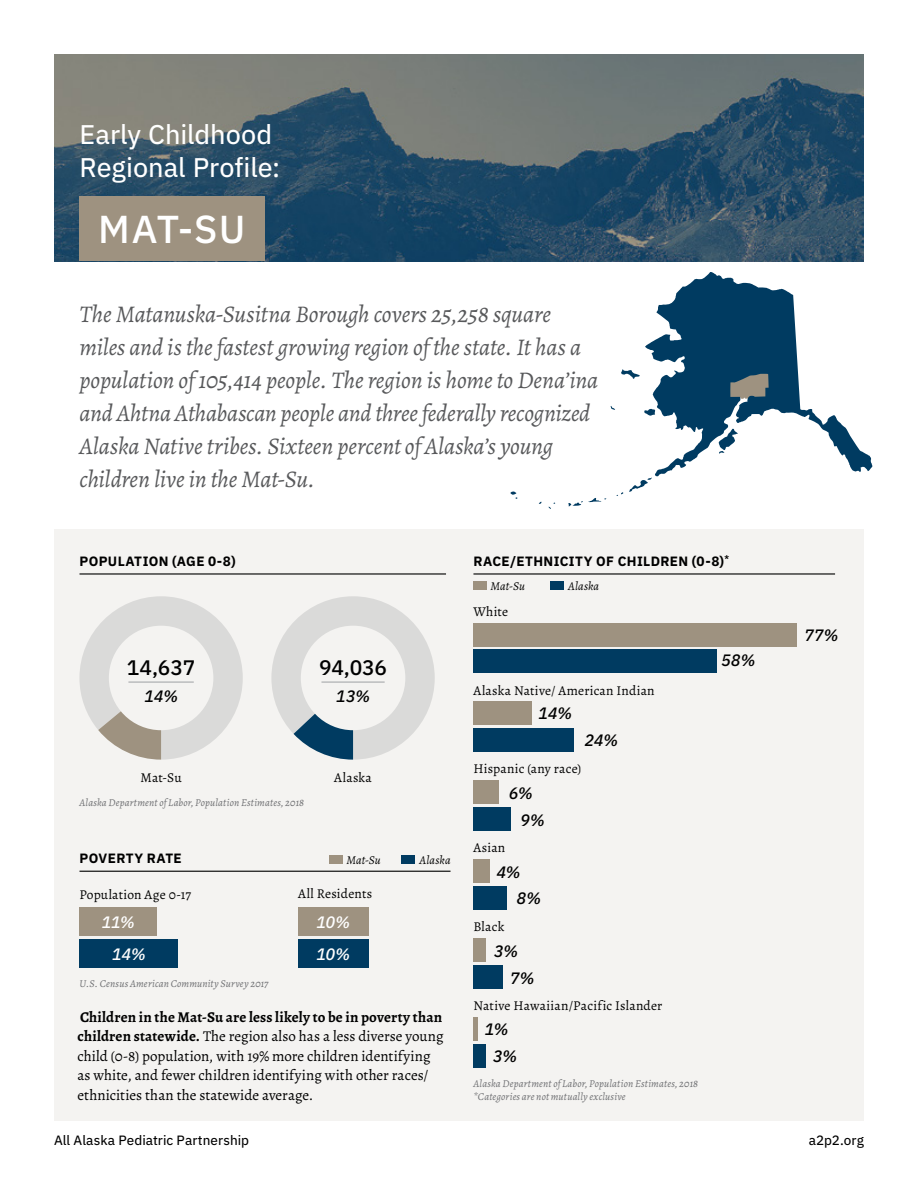
<style>
.page{position:relative;width:918px;height:1188px;background:#fff}
.page>*{position:absolute;margin:0;border:0;box-sizing:border-box;transform-origin:0 0}
.t1{font:500 39px "IBM Plex Sans";color:#fff}
.t2{font:27px/33px "IBM Plex Sans Text";color:#fff}
.t3{font:italic 24px/33px "Alegreya";letter-spacing:-.01em;color:#58595b}
.t4{font:500 21px "IBM Plex Sans";letter-spacing:-.01em;color:#000}
.t5{font:italic 500 16.5px/27.3px "IBM Plex Sans";letter-spacing:-.01em;color:#000}
.t6{font:italic 500 16.5px "IBM Plex Sans";letter-spacing:-.025em;color:#fff}
.t7{font:15px/19.5px "Alegreya";color:#000}
.t8{font:13.5px "Alegreya";letter-spacing:.015em;color:#000}
.t9{font:700 13.5px "IBM Plex Sans";letter-spacing:.03em;color:#000}
.t10{font:13.5px "IBM Plex Sans Text";letter-spacing:.005em;color:#000}
.t11{font:italic 12px "Alegreya";letter-spacing:.005em;color:#000}
.t12{font:italic 10.5px/12.6px "Alegreya";letter-spacing:.015em;color:#6d6e71}
.s1{font-weight:700}
</style>
<div class="page">
<div style="left:54px;top:529px;width:810px;height:591px;background:#f4f3f1"></div>
<svg style="left:271px;top:596px;width:164px;height:164px"></svg>
<div style="left:301px;top:626px;width:104px;height:104px;background:#f4f3f1;border-radius:50%"></div>
<img style="left:54px;top:54px;width:810px;height:207px">
<div style="left:80px;top:197px;width:185px;height:64px;background:#9e9280"></div>
<hr style="left:80px;top:573px;width:366px;height:2px;background:#000">
<hr style="left:473px;top:573px;width:362px;height:2px;background:#000">
<hr style="left:80px;top:871px;width:371px;height:1px;background:#000">
<hr style="left:321px;top:682px;width:64px;height:1px;background:#a7a9ac">
<div style="left:402px;top:856px;width:13px;height:8px;background:#003b61"></div>
<div style="left:329px;top:856px;width:14px;height:8px;background:#9e9280"></div>
<div style="left:550px;top:582px;width:14px;height:8px;background:#003b61"></div>
<div style="left:473px;top:582px;width:14px;height:8px;background:#9e9280"></div>
<div style="left:473px;top:623px;width:324px;height:23px;background:#9e9280"></div>
<div style="left:473px;top:649px;width:244px;height:24px;background:#003b61"></div>
<div style="left:473px;top:702px;width:59px;height:23px;background:#9e9280"></div>
<div style="left:473px;top:728px;width:101px;height:24px;background:#003b61"></div>
<div style="left:473px;top:781px;width:26px;height:23px;background:#9e9280"></div>
<div style="left:473px;top:807px;width:38px;height:24px;background:#003b61"></div>
<div style="left:473px;top:860px;width:17px;height:23px;background:#9e9280"></div>
<div style="left:473px;top:886px;width:34px;height:24px;background:#003b61"></div>
<div style="left:473px;top:938px;width:13px;height:24px;background:#9e9280"></div>
<div style="left:473px;top:965px;width:30px;height:24px;background:#003b61"></div>
<div style="left:473px;top:1017px;width:5px;height:24px;background:#9e9280"></div>
<div style="left:473px;top:1044px;width:13px;height:24px;background:#003b61"></div>
<div style="left:298px;top:908px;width:70px;height:28px;background:#9e9280"></div>
<div style="left:80px;top:908px;width:77px;height:28px;background:#9e9280"></div>
<div style="left:80px;top:939px;width:98px;height:29px;background:#003b61"></div>
<div style="left:298px;top:939px;width:70px;height:29px;background:#003b61"></div>
<svg style="left:79px;top:596px;width:164px;height:164px"></svg>
<div style="left:109px;top:626px;width:104px;height:104px;background:#f4f3f1;border-radius:50%"></div>
<hr style="left:128px;top:682px;width:66px;height:1px;background:#a7a9ac">
<svg style="left:510px;top:272px;width:363px;height:237px"></svg>
<svg style="left:730px;top:374px;width:39px;height:25px"></svg>
<p class="t2" style="left:80px;top:116px;width:202px">Early Childhood<br>Regional Profile:</p>
<h1 class="t1" style="left:98px;top:199px;width:149px">MAT-SU</h1>
<p class="t3" style="left:80px;top:297px;width:520px">The Matanuska-Susitna Borough covers 25,258 square miles and is the fastest growing region of the state. It has a population of 105,414 people. The region is home to Dena’ina and Ahtna Athabascan people and three federally recognized Alaska Native tribes. Sixteen percent of Alaska’s young children live in the Mat-Su.</p>
<p class="t9" style="left:80px;top:550px;width:158px">POPULATION (AGE 0-8)</p>
<p class="t9" style="left:473px;top:550px;width:257px">RACE/ETHNICITY OF CHILDREN (0-8)<sup>*</sup></p>
<p class="t11" style="left:491px;top:578px;width:36px">Mat-Su</p>
<p class="t11" style="left:568px;top:578px;width:32px">Alaska</p>
<p class="t4" style="left:127px;top:651px;width:70px">14,637</p>
<p class="t5" style="left:144px;top:681px;width:36px">14%</p>
<p class="t4" style="left:319px;top:651px;width:70px">94,036</p>
<p class="t5" style="left:336px;top:681px;width:36px">13%</p>
<p class="t8" style="left:141px;top:770px;width:43px">Mat-Su</p>
<p class="t12" style="left:80px;top:796px;width:226px">Alaska Department of Labor, Population Estimates, 2018</p>
<p class="t9" style="left:80px;top:847px;width:104px">POVERTY RATE</p>
<p class="t8" style="left:334px;top:770px;width:39px">Alaska</p>
<p class="t11" style="left:346px;top:852px;width:36px">Mat-Su</p>
<p class="t11" style="left:420px;top:852px;width:32px">Alaska</p>
<p class="t8" style="left:79px;top:886px;width:113px">Population Age 0-17</p>
<p class="t8" style="left:298px;top:885px;width:75px">All Residents</p>
<p class="t6" style="left:101px;top:910px;width:35px">11%</p>
<p class="t6" style="left:316px;top:910px;width:36px">10%</p>
<p class="t6" style="left:112px;top:941px;width:36px">14%</p>
<p class="t6" style="left:316px;top:941px;width:36px">10%</p>
<p class="t12" style="left:80px;top:977px;width:191px">U.S. Census American Community Survey 2017</p>
<p class="t7" style="left:77px;top:1007px;width:368px"><span class="s1">Children in the Mat-Su are less likely to be in poverty than children statewide.</span> The region also has a less diverse young child (0-8) population, with 19% more children identifying as white, and fewer children identifying with other races/ ethnicities than the statewide average.</p>
<p class="t8" style="left:473px;top:603px;width:36px">White</p>
<p class="t8" style="left:473px;top:682px;width:183px">Alaska Native/ American Indian</p>
<p class="t5" style="left:538px;top:698px;width:36px">14%</p>
<p class="t5" style="left:585px;top:725px;width:35px">24%</p>
<p class="t8" style="left:473px;top:760px;width:109px">Hispanic (any race)</p>
<p class="t5" style="left:520px;top:778px;width:26px;text-indent:-11px">6%<br>9%</p>
<p class="t8" style="left:473px;top:839px;width:33px">Asian</p>
<p class="t5" style="left:496px;top:857px;width:26px">4%</p>
<p class="t8" style="left:473px;top:918px;width:32px">Black</p>
<p class="t5" style="left:517px;top:883px;width:26px">8%</p>
<p class="t5" style="left:510px;top:936px;width:26px;text-indent:-16px">3%<br>7%</p>
<p class="t8" style="left:473px;top:997px;width:191px">Native Hawaiian/Pacific Islander</p>
<p class="t5" style="left:485px;top:1014px;width:26px">1%</p>
<p class="t5" style="left:493px;top:1041px;width:26px">3%</p>
<p class="t12" style="left:473px;top:1077px;width:226px">Alaska Department of Labor, Population Estimates, 2018 *Categories are not mutually exclusive</p>
<p class="t5" style="left:721px;top:646px;width:36px">58%</p>
<p class="t5" style="left:804px;top:620px;width:36px">77%</p>
<p class="t10" style="left:54px;top:1129px;width:197px">All Alaska Pediatric Partnership</p>
<p class="t10" style="left:809px;top:1129px;width:57px">a2p2.org</p>
</div>
